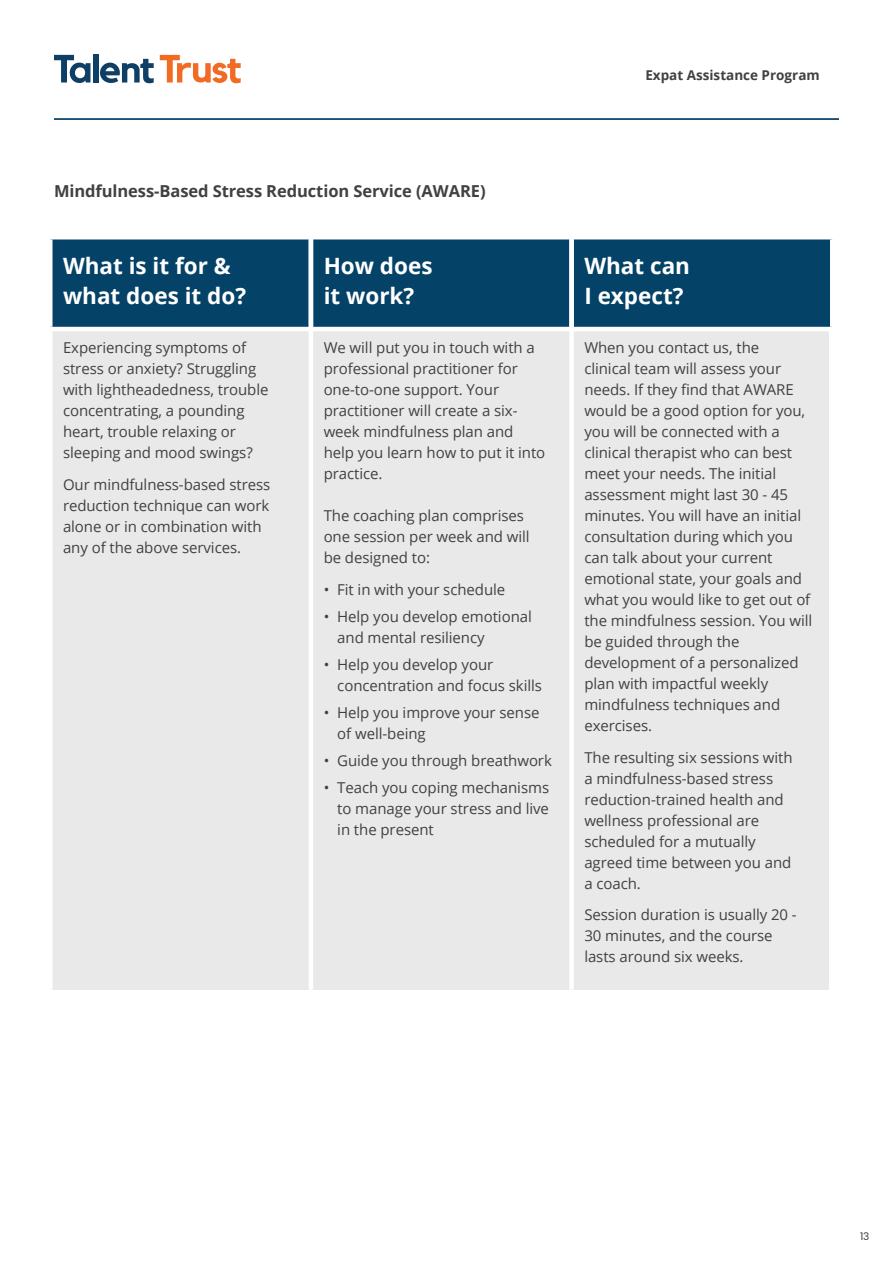
<style>
.page{position:relative;width:893px;height:1263px;background:#fff}
.page>*{position:absolute;margin:0;border:0;box-sizing:border-box;transform-origin:0 0}
.t1{font:700 22.5px/30px "Open Sans";color:#fff}
.t2{font:700 16.5px "Open Sans";letter-spacing:-.005em;color:#414042}
.t3{font:15px/21px "Open Sans";letter-spacing:-.005em;color:#414042}
.t4{font:700 13.5px "Open Sans";color:#414042}
.t5{font:10.5px "Poppins";color:#414042}
</style>
<div class="page">
<div style="left:50px;top:331px;width:778px;height:659px;background:#e9e9ea"></div>
<hr style="left:54px;top:118px;width:785px;height:2px;background:#074267">
<div style="left:53px;top:239px;width:777px;height:88px;background:#054267"></div>
<div style="left:48px;top:331px;width:5px;height:659px;background:#fff"></div>
<hr style="left:309px;top:237px;width:4px;height:753px;background:#fff">
<div style="left:569px;top:237px;width:5px;height:753px;background:#fff"></div>
<svg style="left:54px;top:55px;width:36px;height:28px"></svg>
<div style="left:93px;top:54px;width:5px;height:29px;background:#103f66"></div>
<svg style="left:100px;top:59px;width:54px;height:24px"></svg>
<svg style="left:160px;top:55px;width:81px;height:28px"></svg>
<p class="t2" style="left:54px;top:185px;width:433px">Mindfulness-Based Stress Reduction Service (AWARE)</p>
<p class="t4" style="left:645px;top:70px;width:176px">Expat Assistance Program</p>
<h1 class="t1" style="left:63px;top:253px;width:185px">What is it for &amp; what does it do?</h1>
<h1 class="t1" style="left:324px;top:253px;width:110px">How does it work?</h1>
<h1 class="t1" style="left:584px;top:253px;width:107px">What can<br>I expect?</h1>
<p class="t3" style="left:63px;top:337px;width:207px">Experiencing symptoms of stress or anxiety? Struggling with lightheadedness, trouble concentrating, a pounding heart, trouble relaxing or sleeping and mood swings?</p>
<p class="t3" style="left:63px;top:473px;width:209px">Our mindfulness-based stress reduction technique can work alone or in combination with any of the above services.</p>
<p class="t3" style="left:324px;top:337px;width:223px">We will put you in touch with a professional practitioner for one-to-one support. Your practitioner will create a six&shy;week mindfulness plan and help you learn how to put it into practice.</p>
<p class="t3" style="left:324px;top:505px;width:207px">The coaching plan comprises one session per week and will be designed to:</p>
<p class="t3" style="left:324px;top:578px;width:183px">• Fit in with your schedule</p>
<p class="t3" style="left:337px;top:605px;width:196px;text-indent:-14px">• Help you develop emotional and mental resiliency</p>
<p class="t3" style="left:337px;top:653px;width:206px;text-indent:-14px">• Help you develop your concentration and focus skills</p>
<p class="t3" style="left:337px;top:701px;width:204px;text-indent:-14px">• Help you improve your sense of well-being</p>
<p class="t3" style="left:324px;top:749px;width:230px">• Guide you through breathwork</p>
<p class="t3" style="left:337px;top:776px;width:213px;text-align:justify;text-indent:-14px">• Teach you coping mechanisms to manage your stress and live in the present</p>
<p class="t3" style="left:584px;top:337px;width:229px">When you contact us, the<br>clinical team will assess your needs. If they find that AWARE would be a good option for you, you will be connected with a clinical therapist who can best meet your needs. The initial assessment might last 30 - 45 minutes. You will have an initial consultation during which you can talk about your current emotional state, your goals and what you would like to get out of the mindfulness session. You will be guided through the development of a personalized plan with impactful weekly mindfulness techniques and exercises.</p>
<p class="t3" style="left:584px;top:746px;width:210px">The resulting six sessions with a mindfulness-based stress reduction-trained health and wellness professional are scheduled for a mutually agreed time between you and a coach.</p>
<p class="t3" style="left:584px;top:904px;width:214px">Session duration is usually 20 -<br>30 minutes, and the course lasts around six weeks.</p>
<p class="t5" style="left:860px;top:1230px;width:11px">13</p>
</div>
